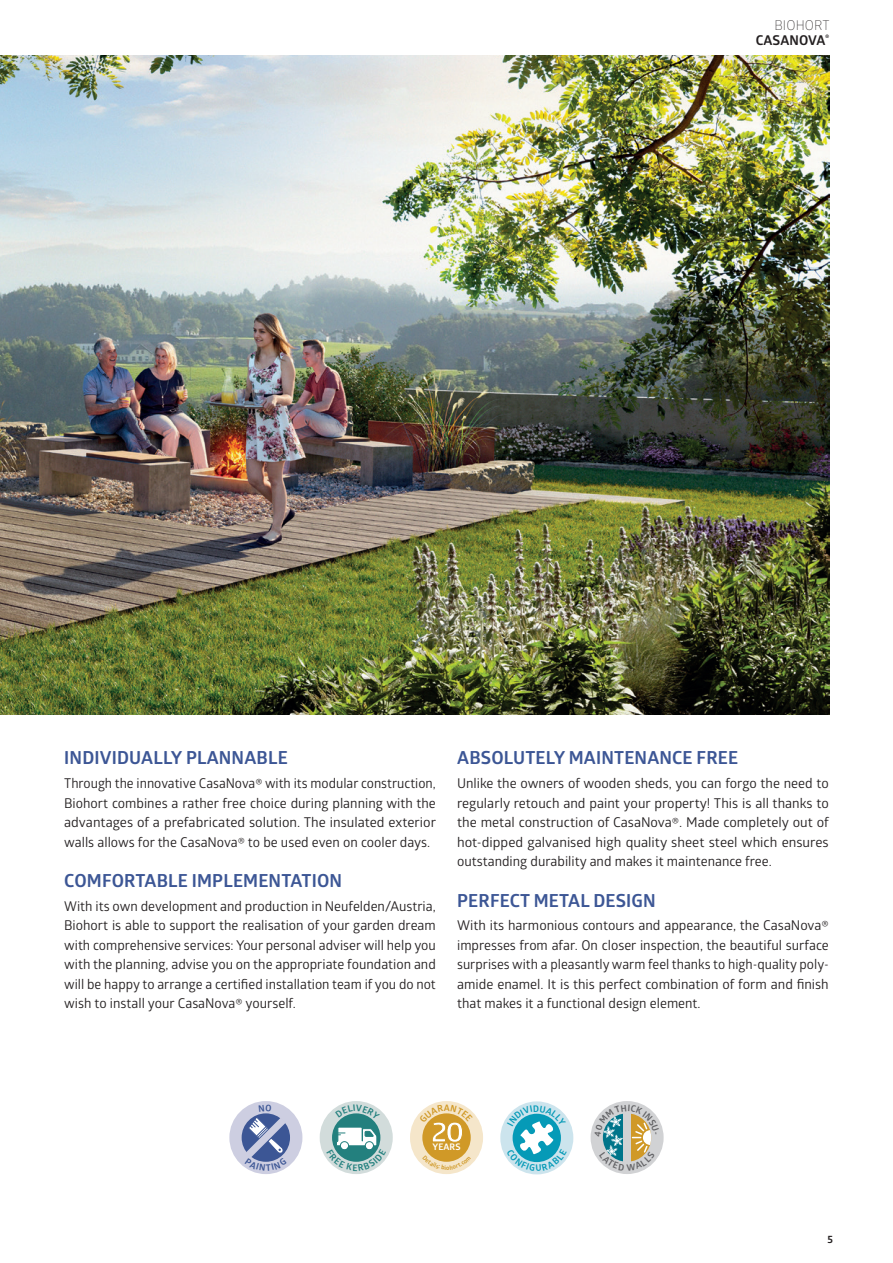
<style>
.page{position:relative;width:893px;height:1263px;background:#fff}
.page>*{position:absolute;margin:0;border:0;box-sizing:border-box;transform-origin:0 0}
.t1{font:700 18px "Glober";letter-spacing:.01em;color:#3c5695}
.t2{font:13.5px/19.5px "Glober";color:#231f20;text-align:justify}
.t3{font:700 13.5px/15px "Glober";letter-spacing:.01em;color:#231f20;text-align:right}
.t4{font:700 10.5px "Glober";color:#231f20}
.t5{font:700 9px "Glober";letter-spacing:.01em;color:#fff}
.s1{font-weight:300}
</style>
<div class="page">
<img style="left:0;top:55px;width:829px;height:659px">
<div style="left:229px;top:1101px;width:73px;height:73px;background:#cdcee1;border-radius:50%"></div>
<div style="left:242px;top:1113px;width:48px;height:49px;background:#3c5695;border-radius:50%"></div>
<div style="left:320px;top:1101px;width:73px;height:73px;background:#d2dcdb;border-radius:50%"></div>
<div style="left:332px;top:1113px;width:48px;height:49px;background:#23807e;border-radius:50%"></div>
<div style="left:500px;top:1101px;width:73px;height:73px;background:#cce4ed;border-radius:50%"></div>
<div style="left:410px;top:1101px;width:73px;height:73px;background:#f5e6ca;border-radius:50%"></div>
<div style="left:422px;top:1113px;width:49px;height:49px;background:#d09927;border-radius:50%"></div>
<div style="left:591px;top:1101px;width:73px;height:73px;background:#d1d2d4;border-radius:50%"></div>
<svg style="left:245px;top:1104px;width:42px;height:67px"></svg>
<svg style="left:335px;top:1104px;width:45px;height:15px"></svg>
<svg style="left:326px;top:1126px;width:60px;height:45px"></svg>
<svg style="left:507px;top:1105px;width:60px;height:66px"></svg>
<svg style="left:422px;top:1104px;width:49px;height:39px"></svg>
<svg style="left:424px;top:1155px;width:47px;height:15px"></svg>
<svg style="left:594px;top:1104px;width:65px;height:67px"></svg>
<p class="t3" style="left:756px;top:17px;width:75px"><span class="s1">BIOHORT<br></span>CASANOVA<sup>®</sup></p>
<h1 class="t1" style="left:64px;top:745px;width:225px">INDIVIDUALLY PLANNABLE</h1>
<p class="t2" style="left:64px;top:773px;width:373px">Through the innovative CasaNova® with its modular construction, Biohort combines a rather free choice during planning with the advantages of a prefabricated solution. The insulated exterior walls allows for the CasaNova® to be used even on cooler days.</p>
<h1 class="t1" style="left:64px;top:868px;width:279px">COMFORTABLE IMPLEMENTATION</h1>
<p class="t2" style="left:64px;top:896px;width:373px">With its own development and production in Neufelden/Austria, Biohort is able to support the realisation of your garden dream with comprehensive services: Your personal adviser will help you with the planning, advise you on the appropriate foundation and will be happy to arrange a certified installation team if you do not wish to install your CasaNova® yourself.</p>
<h1 class="t1" style="left:457px;top:745px;width:282px">ABSOLUTELY MAINTENANCE FREE</h1>
<p class="t2" style="left:457px;top:773px;width:373px">Unlike the owners of wooden sheds, you can forgo the need to regularly retouch and paint your property! This is all thanks to the metal construction of CasaNova®. Made completely out of hot-dipped galvanised high quality sheet steel which ensures outstanding durability and makes it maintenance free.</p>
<h1 class="t1" style="left:457px;top:887px;width:200px">PERFECT METAL DESIGN</h1>
<p class="t2" style="left:457px;top:915px;width:373px">With its harmonious contours and appearance, the CasaNova® impresses from afar. On closer inspection, the beautiful surface surprises with a pleasantly warm feel thanks to high-quality poly&shy;amide enamel. It is this perfect combination of form and finish that makes it a functional design element.</p>
<p class="t5" style="left:433px;top:1141px;width:30px">YEARS</p>
<p class="t4" style="left:827px;top:1232px;width:7px">5</p>
</div>
